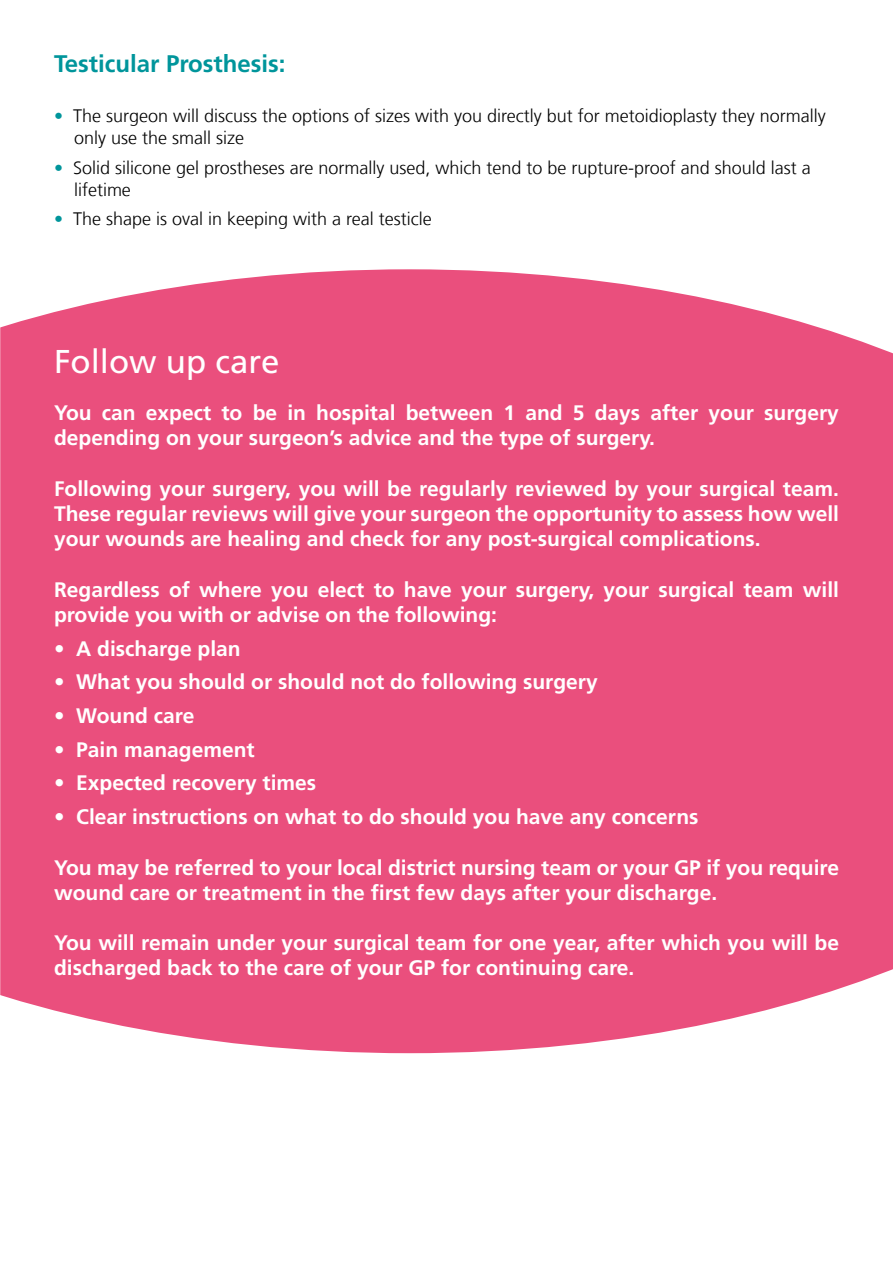
<style>
.page{position:relative;width:893px;height:1263px;background:#fff}
.page>*{position:absolute;margin:0;border:0;box-sizing:border-box;transform-origin:0 0}
.t1{font:33px "Frutiger LT Com";color:#fff}
.t2{font:700 24px "Frutiger LT Com";color:#00959b}
.t3{font:700 21px/25.2px "Frutiger LT Com";color:#fff}
.t4{font:300 18px/21.6px "Frutiger LT Com";color:#000}
.s1{color:#00959b}
</style>
<div class="page">
<div style="left:0;top:269px;width:893px;height:784px;background:#ea4f7d"></div>
<p class="t2" style="left:54px;top:50px;width:233px">Testicular Prosthesis:</p>
<p class="t4" style="left:74px;top:106px;width:753px;text-indent:-20px"><span class="s1">•</span> The surgeon will discuss the options of sizes with you directly but for metoidioplasty they normally only use the small size</p>
<p class="t4" style="left:74px;top:157px;width:738px;text-indent:-20px"><span class="s1">•</span> Solid silicone gel prostheses are normally used, which tend to be rupture-proof and should last a lifetime</p>
<p class="t4" style="left:54px;top:208px;width:379px"><span class="s1">•</span> The shape is oval in keeping with a real testicle</p>
<h1 class="t1" style="left:54px;top:343px;width:227px">Follow up care</h1>
<p class="t3" style="left:54px;top:400px;width:786px">You can expect to be in hospital between 1 and 5 days after your surgery depending on your surgeon’s advice and the type of surgery.</p>
<p class="t3" style="left:54px;top:476px;width:786px;text-align:justify">Following your surgery, you will be regularly reviewed by your surgical team.<br>These regular reviews will give your surgeon the opportunity to assess how well your wounds are healing and check for any post-surgical complications.</p>
<p class="t3" style="left:54px;top:577px;width:787px">Regardless of where you elect to have your surgery, your surgical team will provide you with or advise on the following:</p>
<p class="t3" style="left:54px;top:636px;width:188px">• A discharge plan</p>
<p class="t3" style="left:54px;top:669px;width:545px">• What you should or should not do following surgery</p>
<p class="t3" style="left:54px;top:703px;width:142px">• Wound care</p>
<p class="t3" style="left:54px;top:737px;width:202px">• Pain management</p>
<p class="t3" style="left:54px;top:771px;width:264px">• Expected recovery times</p>
<p class="t3" style="left:54px;top:804px;width:646px">• Clear instructions on what to do should you have any concerns</p>
<p class="t3" style="left:54px;top:855px;width:786px">You may be referred to your local district nursing team or your GP if you require wound care or treatment in the first few days after your discharge.</p>
<p class="t3" style="left:54px;top:930px;width:786px">You will remain under your surgical team for one year, after which you will be discharged back to the care of your GP for continuing care.</p>
</div>
